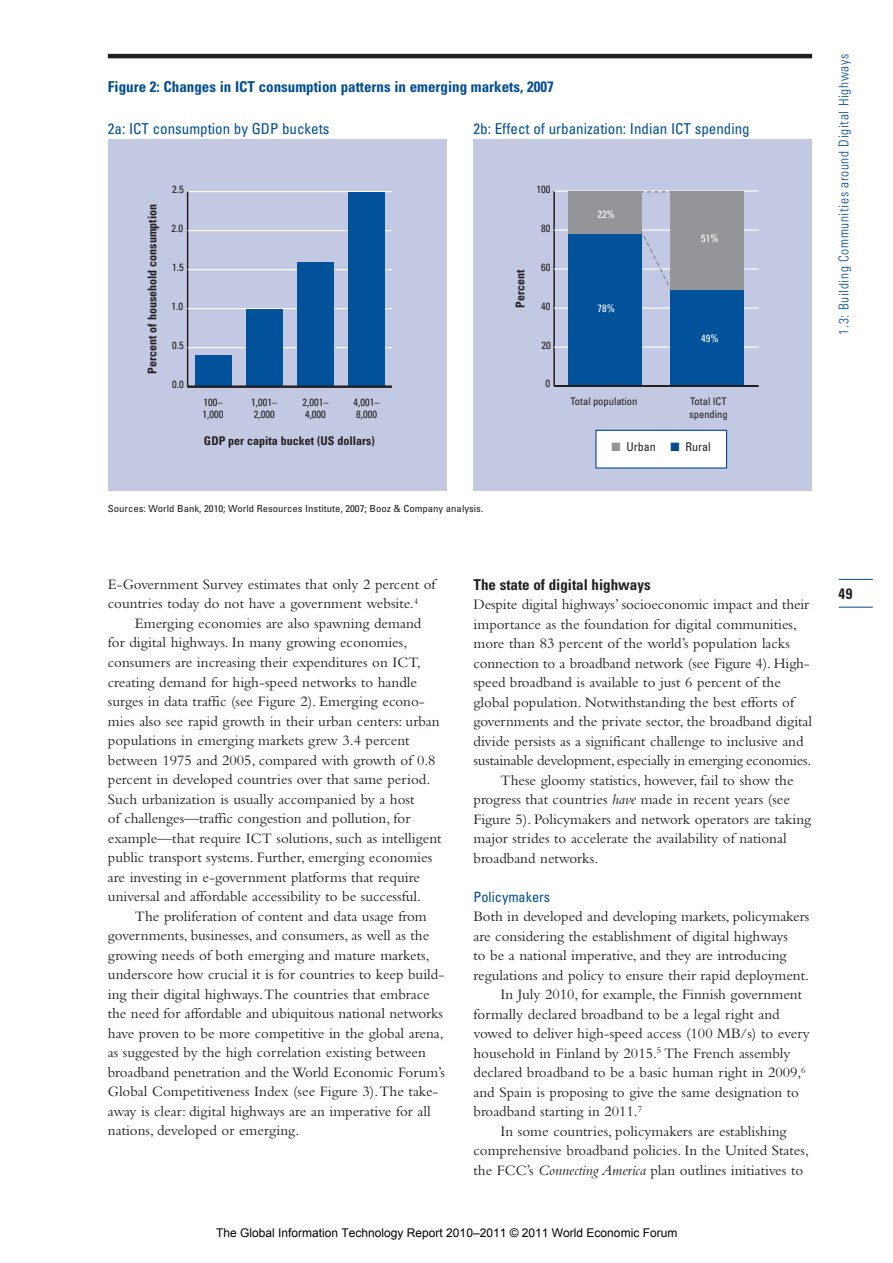
<style>
.page{position:relative;width:893px;height:1263px;background:#fff}
.page>*{position:absolute;margin:0;border:0;box-sizing:border-box;transform-origin:0 0}
.t1{font:15px/19.5px "Bembo";color:#231f20}
.t2{font:condensed 15px "Univers";color:#014d95}
.t3{font:700 condensed 15px "Univers";color:#014d95}
.t4{font:700 condensed 15px "Univers";color:#231f20}
.t5{font:condensed 14.25px "Univers";color:#014d95}
.t6{font:300 condensed 13.5px "Univers";letter-spacing:.045em;color:#014d95}
.t7{font:12px "Arial";color:#000}
.t8{font:700 condensed 12px "Univers";color:#231f20}
.t9{font:condensed 12px "Univers";color:#231f20}
.t10{font:condensed 10.5px/12.6px "Univers";color:#231f20}
.t11{font:condensed 10.5px "Univers";color:#fff}
.t12{font:condensed 9.75px "Univers";color:#231f20;scale:1.1 1}
.s1{color:#939598}
.s2{color:#014d95}
.s3{font-style:italic}
</style>
<div class="page">
<hr style="left:108px;top:54px;width:704px;height:4px;background:#231f20">
<hr style="left:838px;top:579px;width:34px;height:1px;background:#014d95">
<hr style="left:838px;top:607px;width:34px;height:1px;background:#014d95">
<div style="left:108px;top:139px;width:338px;height:352px;background:#c3c9e2"></div>
<hr style="left:187px;top:192px;width:1px;height:194px;background:#231f20">
<hr style="left:188px;top:347px;width:204px;height:1px;background:#fff">
<hr style="left:188px;top:308px;width:204px;height:1px;background:#fff">
<hr style="left:188px;top:269px;width:204px;height:1px;background:#fff">
<hr style="left:188px;top:230px;width:204px;height:1px;background:#fff">
<hr style="left:188px;top:191px;width:204px;height:1px;background:#fff">
<div style="left:195px;top:355px;width:36px;height:31px;background:#01529a"></div>
<div style="left:246px;top:308px;width:36px;height:78px;background:#01529a"></div>
<div style="left:297px;top:262px;width:36px;height:124px;background:#01529a"></div>
<div style="left:348px;top:192px;width:36px;height:194px;background:#01529a"></div>
<hr style="left:188px;top:386px;width:204px;height:1px;background:#231f20">
<div style="left:473px;top:139px;width:339px;height:352px;background:#c3c9e2"></div>
<hr style="left:553px;top:191px;width:2px;height:195px;background:#231f20">
<hr style="left:554px;top:346px;width:204px;height:2px;background:#fff">
<hr style="left:554px;top:307px;width:204px;height:2px;background:#fff">
<hr style="left:554px;top:268px;width:204px;height:2px;background:#fff">
<hr style="left:554px;top:229px;width:204px;height:2px;background:#fff">
<hr style="left:554px;top:190px;width:204px;height:2px;background:#fff">
<div style="left:568px;top:191px;width:74px;height:43px;background:#939598"></div>
<div style="left:670px;top:191px;width:74px;height:99px;background:#939598"></div>
<div style="left:568px;top:234px;width:74px;height:152px;background:#01529a"></div>
<div style="left:670px;top:290px;width:74px;height:96px;background:#01529a"></div>
<hr style="left:554px;top:385px;width:204px;height:2px;background:#231f20">
<svg style="left:642px;top:191px;width:28px;height:2px"></svg>
<svg style="left:642px;top:229px;width:29px;height:62px"></svg>
<div style="left:596px;top:431px;width:130px;height:36px;background:#fff"></div>
<div style="left:595px;top:430px;width:132px;height:38px;border:1px solid #014d95"></div>
<p class="t3" style="left:108px;top:81px;width:447px">Figure 2: Changes in ICT consumption patterns in emerging markets, 2007</p>
<p class="t2" style="left:108px;top:123px;width:223px">2a: ICT consumption by GDP buckets</p>
<p class="t2" style="left:473px;top:123px;width:278px">2b: Effect of urbanization: Indian ICT spending</p>
<p class="t10" style="left:172px;top:184px;width:13px">2.5</p>
<p class="t10" style="left:536px;top:184px;width:15px">100</p>
<p class="t8" style="left:148px;top:374px;width:171px;rotate:-90deg">Percent of household consumption</p>
<p class="t10" style="left:172px;top:223px;width:13px">2.0</p>
<p class="t10" style="left:172px;top:262px;width:13px">1.5</p>
<p class="t10" style="left:172px;top:301px;width:13px">1.0</p>
<p class="t10" style="left:172px;top:340px;width:13px">0.5</p>
<p class="t8" style="left:516px;top:308px;width:40px;rotate:-90deg">Percent</p>
<p class="t10" style="left:541px;top:223px;width:11px">80</p>
<p class="t10" style="left:541px;top:262px;width:11px">60</p>
<p class="t10" style="left:541px;top:301px;width:11px">40</p>
<p class="t10" style="left:541px;top:340px;width:11px">20</p>
<p class="t11" style="left:597px;top:210px;width:19px">22%</p>
<p class="t11" style="left:597px;top:305px;width:19px">78%</p>
<p class="t11" style="left:701px;top:234px;width:19px">51%</p>
<p class="t11" style="left:701px;top:334px;width:19px">49%</p>
<p class="t10" style="left:172px;top:378px;width:13px">0.0</p>
<p class="t10" style="left:545px;top:378px;width:6px">0</p>
<p class="t10" style="left:202px;top:396px;width:22px">100–<br>1,000</p>
<p class="t10" style="left:251px;top:396px;width:28px">1,001–<br>2,000</p>
<p class="t10" style="left:302px;top:396px;width:28px">2,001–<br>4,000</p>
<p class="t10" style="left:353px;top:396px;width:28px">4,001–<br>8,000</p>
<p class="t10" style="left:570px;top:396px;width:68px">Total population</p>
<p class="t10" style="left:689px;top:396px;width:40px">Total ICT spending</p>
<p class="t8" style="left:204px;top:436px;width:172px">GDP per capita bucket (US dollars)</p>
<p class="t9" style="left:611px;top:443px;width:101px"><span class="s1">■</span> Urban <span class="s2">■</span> Rural</p>
<p class="t12" style="left:108px;top:505px;width:343px">Sources: World Bank, 2010; World Resources Institute, 2007; Booz &amp; Company analysis.</p>
<p class="t1" style="left:108px;top:576px;width:329px">E-Government Survey estimates that only 2 percent of countries today do not have a government website.<sup>4</sup></p>
<p class="t1" style="left:108px;top:615px;width:335px;text-indent:27px">Emerging economies are also spawning demand for digital highways. In many growing economies, consumers are increasing their expenditures on ICT, creating demand for high-speed networks to handle surges in data traffic (see Figure 2). Emerging econo&shy;mies also see rapid growth in their urban centers: urban populations in emerging markets grew 3.4 percent between 1975 and 2005, compared with growth of 0.8 percent in developed countries over that same period.<br>Such urbanization is usually accompanied by a host<br>of challenges—traffic congestion and pollution, for example—that require ICT solutions, such as intelligent public transport systems. Further, emerging economies are investing in e-government platforms that require universal and affordable accessibility to be successful.</p>
<p class="t1" style="left:108px;top:907px;width:339px;text-indent:27px">The proliferation of content and data usage from governments, businesses, and consumers, as well as the growing needs of both emerging and mature markets, underscore how crucial it is for countries to keep build&shy;ing their digital highways. The countries that embrace the need for affordable and ubiquitous national networks have proven to be more competitive in the global arena, as suggested by the high correlation existing between broadband penetration and the World Economic Forum’s Global Competitiveness Index (see Figure 3). The take&shy;away is clear: digital highways are an imperative for all nations, developed or emerging.</p>
<p class="t4" style="left:473px;top:579px;width:179px">The state of digital highways</p>
<p class="t1" style="left:473px;top:596px;width:337px">Despite digital highways’ socioeconomic impact and their</p>
<p class="t1" style="left:473px;top:616px;width:325px">importance as the foundation for digital communities,</p>
<p class="t1" style="left:473px;top:635px;width:318px">more than 83 percent of the world’s population lacks</p>
<p class="t1" style="left:473px;top:655px;width:338px">connection to a broadband network (see Figure 4). High-</p>
<p class="t1" style="left:473px;top:674px;width:309px">speed broadband is available to just 6 percent of the</p>
<p class="t1" style="left:473px;top:694px;width:322px">global population. Notwithstanding the best efforts of</p>
<p class="t1" style="left:473px;top:713px;width:340px">governments and the private sector, the broadband digital</p>
<p class="t1" style="left:473px;top:733px;width:331px">divide persists as a significant challenge to inclusive and</p>
<p class="t1" style="left:473px;top:752px;width:339px">sustainable development,especially in emerging economies.</p>
<p class="t1" style="left:500px;top:772px;width:295px">These gloomy statistics, however, fail to show the</p>
<p class="t1" style="left:473px;top:791px;width:318px">progress that countries <span class="s3">have</span> made in recent years (see</p>
<p class="t1" style="left:473px;top:811px;width:339px">Figure 5). Policymakers and network operators are taking</p>
<p class="t1" style="left:473px;top:830px;width:314px">major strides to accelerate the availability of national</p>
<p class="t1" style="left:473px;top:850px;width:126px">broadband networks.</p>
<p class="t5" style="left:473px;top:891px;width:78px">Policymakers</p>
<p class="t1" style="left:473px;top:908px;width:337px">Both in developed and developing markets, policymakers</p>
<p class="t1" style="left:473px;top:928px;width:316px">are considering the establishment of digital highways</p>
<p class="t1" style="left:473px;top:947px;width:314px">to be a national imperative, and they are introducing</p>
<p class="t1" style="left:473px;top:967px;width:337px">regulations and policy to ensure their rapid deployment.</p>
<p class="t1" style="left:500px;top:986px;width:303px">In July 2010, for example, the Finnish government</p>
<p class="t1" style="left:473px;top:1006px;width:308px">formally declared broadband to be a legal right and</p>
<p class="t1" style="left:473px;top:1025px;width:338px">vowed to deliver high-speed access (100 MB/s) to every</p>
<p class="t1" style="left:473px;top:1045px;width:318px">household in Finland by 2015.<sup>5</sup> The French assembly</p>
<p class="t1" style="left:473px;top:1064px;width:334px">declared broadband to be a basic human right in 2009,<sup>6</sup></p>
<p class="t1" style="left:473px;top:1084px;width:327px">and Spain is proposing to give the same designation to</p>
<p class="t1" style="left:473px;top:1103px;width:170px">broadband starting in 2011.<sup>7</sup></p>
<p class="t1" style="left:500px;top:1123px;width:287px">In some countries, policymakers are establishing</p>
<p class="t1" style="left:473px;top:1142px;width:337px">comprehensive broadband policies. In the United States,</p>
<p class="t1" style="left:473px;top:1162px;width:331px">the FCC’s <span class="s3">Connecting America</span> plan outlines initiatives to</p>
<p class="t7" style="left:216px;top:1225px;width:463px">The Global Information Technology Report 2010–2011 © 2011 World Economic Forum</p>
<p class="t6" style="left:838px;top:334px;width:282px;rotate:-90deg">1.3: Building Communities around Digital Highways</p>
<p class="t4" style="left:838px;top:588px;width:15px">49</p>
</div>
